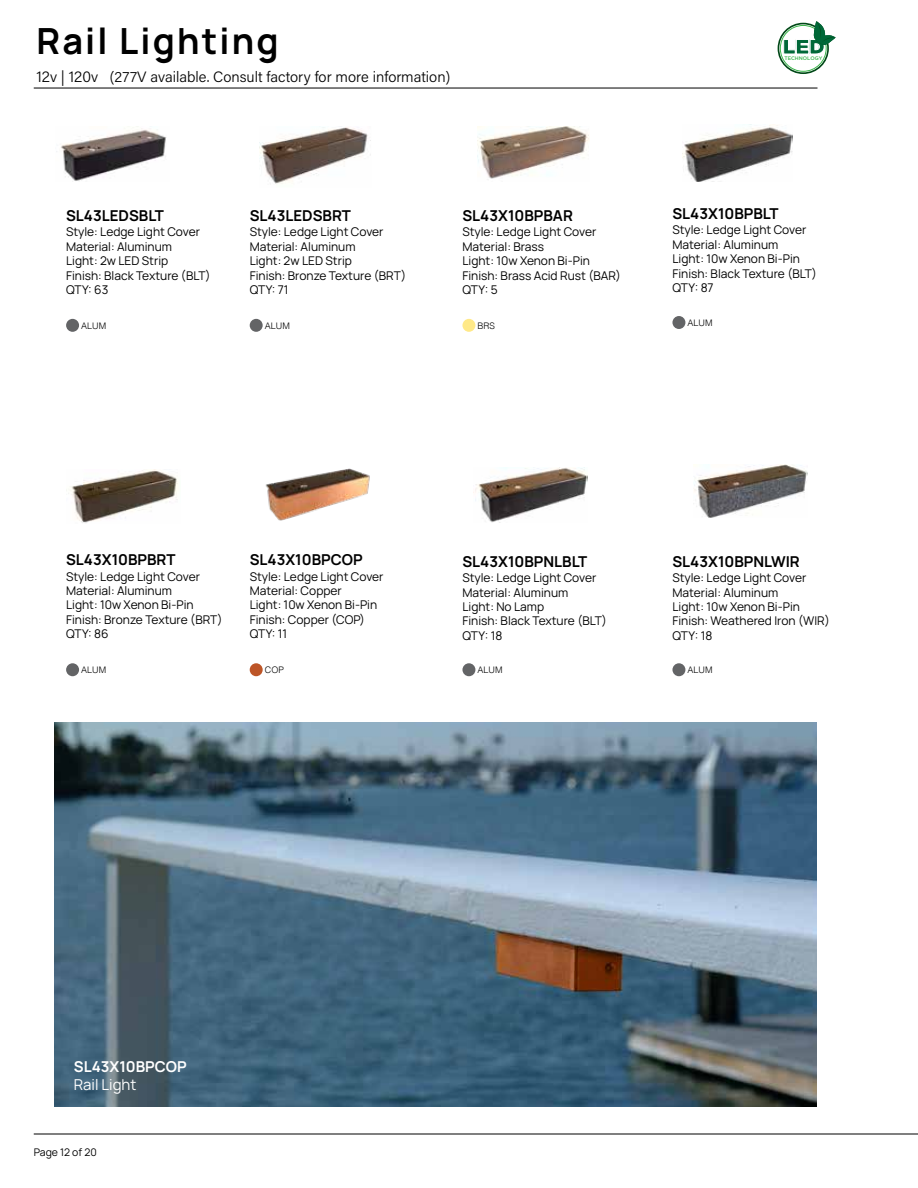
<style>
.page{position:relative;width:918px;height:1188px;background:#fff}
.page>*{position:absolute;margin:0;border:0;box-sizing:border-box;transform-origin:0 0}
.t1{font:700 36px "Manrope";letter-spacing:.06em;color:#000}
.t2{font:900 20.7px "Gotham";color:#006838}
.t3{font:700 15px "Manrope";color:#000}
.t4{font:15px "Acumin Variable Concept";color:#000}
.t5{font:700 15px "Manrope";color:#fff}
.t6{font:15px "Manrope";color:#fff}
.t7{font:12px/14.4px "Manrope";color:#000}
.t8{font:10.5px "Manrope";color:#000}
.t9{font:300 9px "Helvetica";color:#000}
.t10{font:500 5.1px "Gotham";color:#39b54a}
</style>
<div class="page">
<hr style="left:34px;top:1134px;width:884px;height:1px;background:#000">
<hr style="left:34px;top:88px;width:784px;height:1px;background:#000">
<svg style="left:777px;top:22px;width:53px;height:53px"></svg>
<svg style="left:778px;top:24px;width:50px;height:49px"></svg>
<div style="left:778px;top:23px;width:51px;height:51px;border:2px solid #004817;border-radius:50%"></div>
<div style="left:780px;top:25px;width:46px;height:47px;border:1px solid #39b54a;border-radius:50%"></div>
<svg style="left:783px;top:21px;width:53px;height:34px"></svg>
<img style="left:56px;top:128px;width:111px;height:53px">
<img style="left:683px;top:124px;width:110px;height:58px">
<img style="left:259px;top:127px;width:112px;height:57px">
<img style="left:478px;top:127px;width:111px;height:52px">
<div style="left:66px;top:319px;width:13px;height:13px;background:#636466;border-radius:50%"></div>
<div style="left:672px;top:316px;width:13px;height:13px;background:#636466;border-radius:50%"></div>
<div style="left:250px;top:319px;width:13px;height:13px;background:#636466;border-radius:50%"></div>
<div style="left:462px;top:319px;width:13px;height:13px;background:#ffe988;border-radius:50%"></div>
<img style="left:473px;top:467px;width:115px;height:55px">
<img style="left:694px;top:464px;width:114px;height:54px">
<img style="left:66px;top:470px;width:112px;height:53px">
<img style="left:265px;top:468px;width:105px;height:53px">
<div style="left:462px;top:663px;width:13px;height:13px;background:#636466;border-radius:50%"></div>
<div style="left:66px;top:663px;width:13px;height:13px;background:#636466;border-radius:50%"></div>
<div style="left:672px;top:663px;width:13px;height:13px;background:#636466;border-radius:50%"></div>
<div style="left:250px;top:663px;width:13px;height:13px;background:#bd5527;border-radius:50%"></div>
<img style="left:54px;top:722px;width:762px;height:384px">
<h1 class="t1" style="left:36px;top:19px;width:244px">Rail Lighting</h1>
<p class="t4" style="left:36px;top:67px;width:415px">12v | 120v (277V available. Consult factory for more information)</p>
<h2 class="t2" style="left:783px;top:32px;width:43px">LED</h2>
<p class="t10" style="left:784px;top:54px;width:39px">TECHNOLOGY</p>
<p class="t3" style="left:66px;top:206px;width:99px">SL43LEDSBLT</p>
<p class="t3" style="left:250px;top:206px;width:103px">SL43LEDSBRT</p>
<p class="t3" style="left:462px;top:206px;width:112px">SL43X10BPBAR</p>
<p class="t3" style="left:672px;top:204px;width:108px">SL43X10BPBLT</p>
<p class="t7" style="left:66px;top:225px;width:146px">Style: Ledge Light Cover<br>Material: Aluminum<br>Light: 2w LED Strip<br>Finish: Black Texture (BLT)<br>QTY: 63</p>
<p class="t7" style="left:672px;top:223px;width:146px">Style: Ledge Light Cover<br>Material: Aluminum<br>Light: 10w Xenon Bi-Pin<br>Finish: Black Texture (BLT)<br>QTY: 87</p>
<p class="t7" style="left:250px;top:225px;width:158px">Style: Ledge Light Cover<br>Material: Aluminum<br>Light: 2w LED Strip<br>Finish: Bronze Texture (BRT)<br>QTY: 71</p>
<p class="t7" style="left:462px;top:225px;width:160px">Style: Ledge Light Cover<br>Material: Brass<br>Light: 10w Xenon Bi-Pin<br>Finish: Brass Acid Rust (BAR)<br>QTY: 5</p>
<p class="t9" style="left:81px;top:318px;width:27px">ALUM</p>
<p class="t9" style="left:265px;top:318px;width:27px">ALUM</p>
<p class="t9" style="left:478px;top:318px;width:19px">BRS</p>
<p class="t9" style="left:688px;top:315px;width:27px">ALUM</p>
<p class="t3" style="left:66px;top:550px;width:111px">SL43X10BPBRT</p>
<p class="t3" style="left:250px;top:550px;width:114px">SL43X10BPCOP</p>
<p class="t3" style="left:462px;top:552px;width:126px">SL43X10BPNLBLT</p>
<p class="t3" style="left:672px;top:552px;width:129px">SL43X10BPNLWIR</p>
<p class="t7" style="left:462px;top:571px;width:146px">Style: Ledge Light Cover<br>Material: Aluminum<br>Light: No Lamp<br>Finish: Black Texture (BLT)<br>QTY: 18</p>
<p class="t7" style="left:66px;top:569px;width:158px">Style: Ledge Light Cover<br>Material: Aluminum<br>Light: 10w Xenon Bi-Pin<br>Finish: Bronze Texture (BRT)<br>QTY: 86</p>
<p class="t7" style="left:672px;top:571px;width:159px">Style: Ledge Light Cover<br>Material: Aluminum<br>Light: 10w Xenon Bi-Pin<br>Finish: Weathered Iron (WIR)<br>QTY: 18</p>
<p class="t7" style="left:250px;top:569px;width:135px">Style: Ledge Light Cover<br>Material: Copper<br>Light: 10w Xenon Bi-Pin<br>Finish: Copper (COP)<br>QTY: 11</p>
<p class="t9" style="left:81px;top:662px;width:27px">ALUM</p>
<p class="t9" style="left:265px;top:662px;width:20px">COP</p>
<p class="t9" style="left:478px;top:662px;width:27px">ALUM</p>
<p class="t9" style="left:688px;top:662px;width:27px">ALUM</p>
<p class="t5" style="left:74px;top:1057px;width:114px">SL43X10BPCOP</p>
<p class="t6" style="left:74px;top:1076px;width:64px">Rail Light</p>
<p class="t8" style="left:34px;top:1145px;width:65px">Page 12 of 20</p>
</div>
